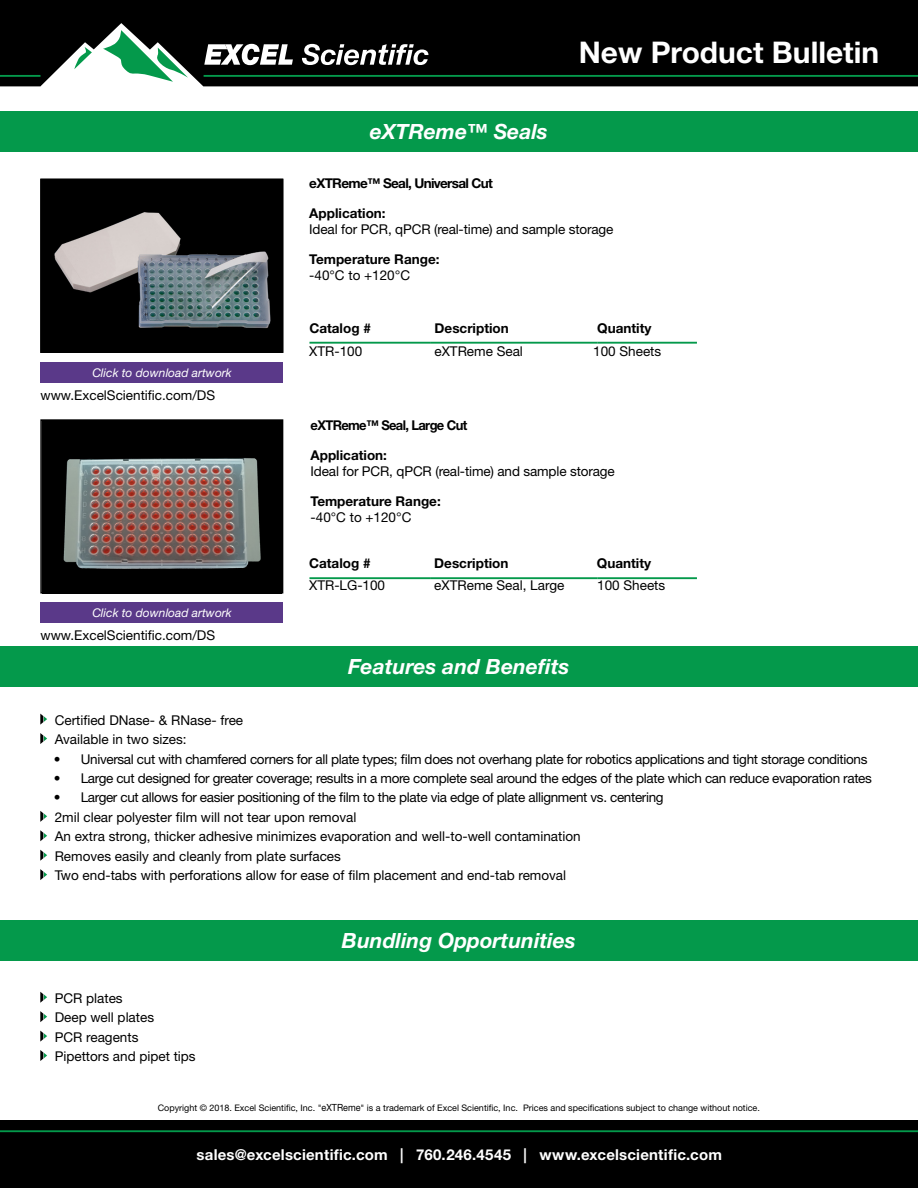
<style>
.page{position:relative;width:918px;height:1188px;background:#fff}
.page>*{position:absolute;margin:0;border:0;box-sizing:border-box;transform-origin:0 0}
.t1{font:700 29.85px "Helvetica Neue LT Std";color:#fff}
.t2{font:italic 700 21px "Helvetica Neue LT Std";color:#fff}
.t3{font:700 15px "Helvetica Neue LT Std";letter-spacing:.015em;color:#fff}
.t4{font:13.5px/19.5px "Helvetica Neue LT Std";color:#000}
.t5{font:13.5px "Helvetica Neue LT Std";letter-spacing:-.025em;color:#000}
.t6{font:700 13.5px "Helvetica Neue LT Std";color:#000}
.t7{font:700 13.5px/29.7px "Helvetica Neue LT Std";letter-spacing:-.05em;color:#000}
.t8{font:700 13.5px/29.7px "Helvetica Neue LT Std";letter-spacing:-.05em;color:#000;scale:.96 1}
.t9{font:italic 12px "Helvetica Neue LT Std";color:#fff}
.t10{font:9px "Helvetica Neue LT Std";color:#000}
.s1{font-size:9.9px}
</style>
<div class="page">
<div style="left:0;top:111px;width:918px;height:41px;background:#04994b"></div>
<div style="left:0;top:647px;width:918px;height:40px;background:#04994b"></div>
<svg style="left:40px;top:714px;width:7px;height:11px"></svg>
<svg style="left:40px;top:733px;width:7px;height:11px"></svg>
<svg style="left:40px;top:811px;width:7px;height:11px"></svg>
<svg style="left:40px;top:830px;width:7px;height:11px"></svg>
<svg style="left:40px;top:850px;width:7px;height:11px"></svg>
<svg style="left:40px;top:869px;width:7px;height:11px"></svg>
<img style="left:43px;top:182px;width:237px;height:168px">
<div style="left:40px;top:179px;width:243px;height:174px;border:2px solid #000"></div>
<div style="left:40px;top:419px;width:243px;height:175px;border:2px solid #000"></div>
<img style="left:42px;top:421px;width:240px;height:173px">
<div style="left:0;top:0;width:918px;height:86px;background:#000"></div>
<svg style="left:74px;top:47px;width:18px;height:22px"></svg>
<svg style="left:103px;top:30px;width:85px;height:52px"></svg>
<hr style="left:204px;top:75px;width:714px;height:2px;background:#04994b">
<hr style="left:0;top:75px;width:40px;height:2px;background:#04994b">
<svg style="left:302px;top:44px;width:126px;height:21px"></svg>
<svg style="left:204px;top:44px;width:89px;height:21px"></svg>
<div style="left:0;top:1120px;width:918px;height:68px;background:#000"></div>
<hr style="left:0;top:1130px;width:918px;height:2px;background:#04994b">
<div style="left:40px;top:362px;width:244px;height:21px;background:#5a3989"></div>
<div style="left:0;top:920px;width:918px;height:41px;background:#04994b"></div>
<svg style="left:40px;top:992px;width:7px;height:11px"></svg>
<svg style="left:40px;top:1011px;width:7px;height:11px"></svg>
<svg style="left:40px;top:1031px;width:7px;height:11px"></svg>
<svg style="left:40px;top:1050px;width:7px;height:11px"></svg>
<div style="left:40px;top:602px;width:244px;height:21px;background:#5a3989"></div>
<hr style="left:309px;top:342px;width:122px;height:2px;background:#04994b">
<hr style="left:431px;top:342px;width:166px;height:2px;background:#04994b">
<hr style="left:597px;top:342px;width:100px;height:2px;background:#04994b">
<hr style="left:309px;top:577px;width:122px;height:2px;background:#04994b">
<hr style="left:431px;top:577px;width:166px;height:2px;background:#04994b">
<hr style="left:597px;top:577px;width:100px;height:2px;background:#04994b">
<h2 class="t2" style="left:370px;top:119px;width:179px">eXTReme™ Seals</h2>
<h1 class="t1" style="left:579px;top:34px;width:302px">New Product Bulletin</h1>
<p class="t7" style="left:309px;top:168px;width:185px">eXTReme™ Seal, Universal Cut<br>Application:</p>
<p class="t4" style="left:309px;top:220px;width:306px">Ideal for PCR, qPCR (real-time) and sample storage</p>
<p class="t6" style="left:309px;top:251px;width:132px">Temperature Range:</p>
<p class="t4" style="left:309px;top:265px;width:102px">-40°C to +120°C</p>
<p class="t9" style="left:92px;top:365px;width:141px">Click to download artwork</p>
<p class="t4" style="left:40px;top:385px;width:176px">www.ExcelScientific.com/DS</p>
<p class="t9" style="left:92px;top:605px;width:141px">Click to download artwork</p>
<p class="t4" style="left:40px;top:625px;width:176px">www.ExcelScientific.com/DS</p>
<p class="t6" style="left:309px;top:320px;width:63px">Catalog #</p>
<p class="t6" style="left:435px;top:320px;width:76px">Description</p>
<p class="t6" style="left:597px;top:320px;width:56px">Quantity</p>
<p class="t4" style="left:309px;top:341px;width:55px">XTR-100</p>
<p class="t4" style="left:434px;top:341px;width:90px">eXTReme Seal</p>
<p class="t4" style="left:593px;top:341px;width:70px">100 Sheets</p>
<p class="t8" style="left:311px;top:410px;width:165px">eXTReme™ Seal, Large Cut<br>Application:</p>
<p class="t4" style="left:311px;top:461px;width:306px">Ideal for PCR, qPCR (real-time) and sample storage</p>
<p class="t6" style="left:311px;top:493px;width:132px">Temperature Range:</p>
<p class="t4" style="left:311px;top:507px;width:102px">-40°C to +120°C</p>
<p class="t6" style="left:309px;top:555px;width:63px">Catalog #</p>
<p class="t6" style="left:434px;top:555px;width:76px">Description</p>
<p class="t6" style="left:597px;top:555px;width:56px">Quantity</p>
<p class="t4" style="left:309px;top:575px;width:78px">XTR-LG-100</p>
<p class="t4" style="left:434px;top:575px;width:132px">eXTReme Seal, Large</p>
<p class="t4" style="left:597px;top:575px;width:70px">100 Sheets</p>
<h2 class="t2" style="left:348px;top:654px;width:223px">Features and Benefits</h2>
<p class="t4" style="left:55px;top:710px;width:190px">Certified DNase- &amp; RNase- free<br>Available in two sizes:</p>
<p class="t5" style="left:54px;top:751px;width:815px">• Universal cut with chamfered corners for all plate types; film does not overhang plate for robotics applications and tight storage conditions</p>
<p class="t5" style="left:54px;top:770px;width:820px">• Large cut designed for greater coverage; results in a more complete seal around the edges of the plate which can reduce evaporation rates</p>
<p class="t4" style="left:54px;top:788px;width:611px">• Larger cut allows for easier positioning of the film to the plate via edge of plate allignment vs. centering 2mil clear polyester film will not tear upon removal<br>An extra strong, thicker adhesive minimizes evaporation and well-to-well contamination<br>Removes easily and cleanly from plate surfaces<br>Two end-tabs with perforations allow for ease of film placement and end-tab removal</p>
<p class="t4" style="left:55px;top:988px;width:143px">PCR plates<br>Deep well plates<br>PCR reagents<br>Pipettors and pipet tips</p>
<h2 class="t2" style="left:342px;top:928px;width:235px">Bundling Opportunities</h2>
<p class="t10" style="left:158px;top:1103px;width:604px">Copyright © 2018. Excel Scientific, Inc. "<span class="s1">eXTReme</span>" is a trademark of Excel Scientific, Inc. Prices and specifications subject to change without notice.</p>
<p class="t3" style="left:197px;top:1145px;width:193px">sales@excelscientific.com</p>
<p class="t3" style="left:400px;top:1145px;width:323px">| 760.246.4545 | www.excelscientific.com</p>
</div>
